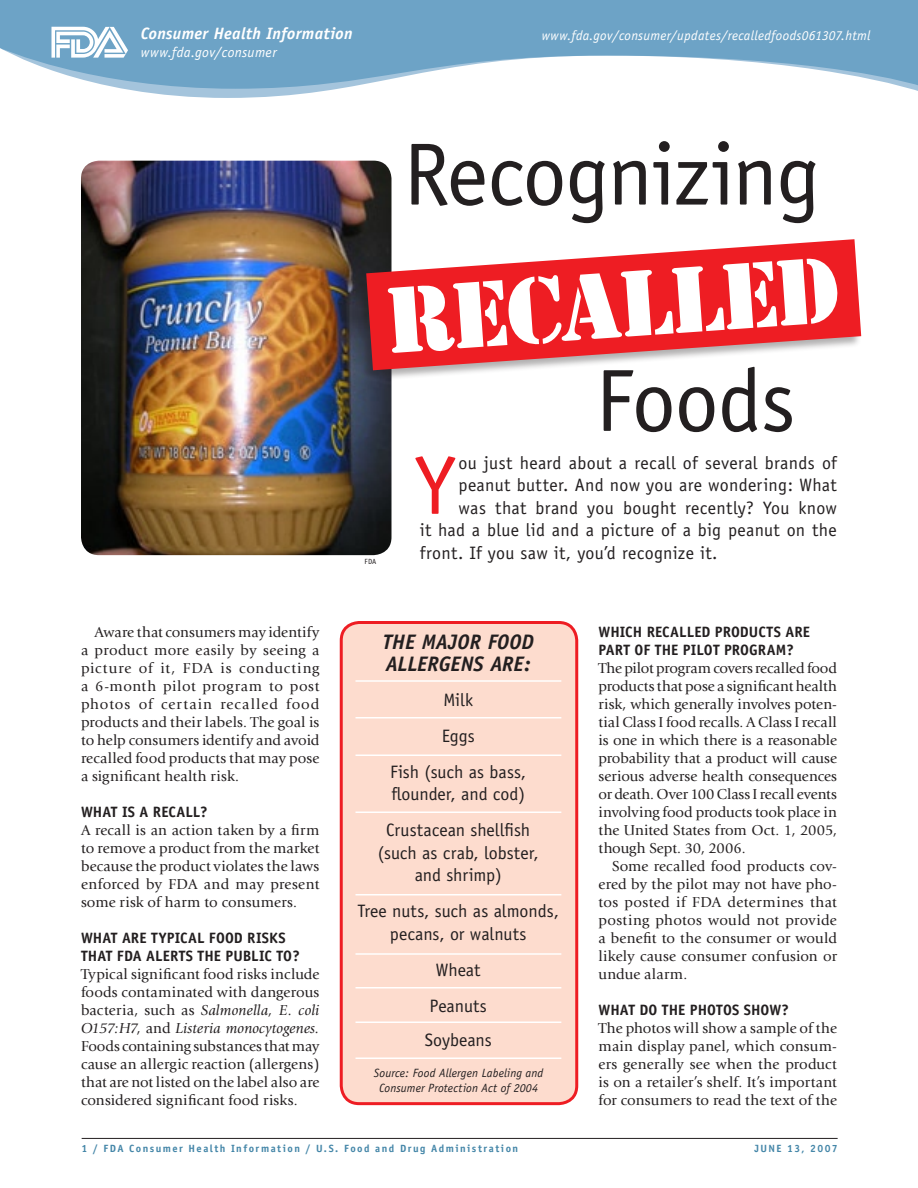
<style>
.page{position:relative;width:918px;height:1188px;background:#fff}
.page>*{position:absolute;margin:0;border:0;box-sizing:border-box;transform-origin:0 0}
.Main_Titles{font:88.5px "Officina Sans";letter-spacing:-.02em;color:#231f20}
.Main_Titles-2{font:87px "Stencil Std";color:#fff}
.Intro-graph{font:83.1px "Officina Sans";color:#ee1d23}
.Body_Text{font:italic 700 21px/22.5px "Officina Sans";color:#231f20}
.Intro-graph-2{font:18px "Officina Sans";letter-spacing:.015em;color:#231f20}
.Body_Text-2{font:18px/22.5px "Officina Sans";letter-spacing:-.005em;color:#231f20;text-align:center}
.t1{font:italic 700 16.5px "Officina Sans";letter-spacing:.015em;color:#fff}
.Body_Text-3{font:15px/18px "Giovanni";letter-spacing:.01em;color:#231f20;text-align:justify}
.Sub-Heads{font:700 15px/18px "Officina Sans";letter-spacing:.01em;color:#231f20}
.t2{font:italic 14.25px "Officina Sans";letter-spacing:.025em;color:#fff}
.t3{font:italic 13.5px "Officina Sans";letter-spacing:.025em;color:#fff}
.Photo_Credits{font:italic 12px/15px "Officina Sans";letter-spacing:.01em;color:#231f20;text-align:center}
.t4{font:700 10.5px "Officina Sans";letter-spacing:.14em;color:#4486a8}
.Photo_Credits-2{font:7.5px "Officina Sans";color:#231f20}
.s1{font-style:italic}
</style>
<div class="page">
<svg style="left:125px;top:89px;width:793px;height:9px"></svg>
<svg style="left:0;top:0;width:918px;height:89px;fill:#6da3c6"></svg>
<svg style="left:51px;top:27px;width:76px;height:31px"></svg>
<hr style="left:82px;top:1138px;width:756px;height:1px;background:#231f20">
<img style="left:81px;top:161px;width:311px;height:394px">
<div style="left:355px;top:238px;width:507px;height:144px;background:#231f20;opacity:.35"></div>
<svg style="left:366px;top:239px;width:495px;height:131px;fill:#ee1d23"></svg>
<div style="left:341px;top:622px;width:236px;height:482px;background:#fddcce;border-radius:18px"></div>
<div style="left:340px;top:621px;width:238px;height:484px;border:3px solid #ee1d23;border-radius:18px"></div>
<hr style="left:356px;top:680px;width:205px;height:2px;background:#fff">
<hr style="left:356px;top:717px;width:205px;height:1px;background:#fff">
<hr style="left:356px;top:754px;width:205px;height:2px;background:#fff">
<hr style="left:356px;top:812px;width:205px;height:1px;background:#fff">
<hr style="left:356px;top:894px;width:205px;height:2px;background:#fff">
<hr style="left:356px;top:953px;width:205px;height:2px;background:#fff">
<hr style="left:356px;top:987px;width:205px;height:1px;background:#fff">
<hr style="left:356px;top:1022px;width:205px;height:1px;background:#fff">
<hr style="left:356px;top:1058px;width:205px;height:1px;background:#fff">
<p class="t1" style="left:141px;top:23px;width:213px">Consumer Health Information</p>
<p class="t3" style="left:542px;top:28px;width:330px">www.fda.gov/consumer/updates/recalledfoods061307.html</p>
<p class="t2" style="left:141px;top:44px;width:137px">www.fda.gov/consumer</p>
<p class="Main_Titles" style="left:404px;top:123px;width:418px">Recognizing</p>
<p class="Main_Titles-2" style="left:382px;top:265px;width:457px;rotate:-4deg">Recalled</p>
<p class="Body_Text-3" style="left:81px;top:623px;width:240px;text-indent:14px">Aware that consumers may identify a product more easily by seeing a picture of it, FDA is conducting a 6-month pilot program to post photos of certain recalled food products and their labels. The goal is to help consumers identify and avoid recalled food products that may pose a significant health risk.</p>
<p class="Sub-Heads" style="left:81px;top:803px;width:128px">WHAT IS A RECALL?</p>
<p class="Body_Text-3" style="left:81px;top:821px;width:240px">A recall is an action taken by a firm to remove a product from the market because the product violates the laws enforced by FDA and may present some risk of harm to consumers.</p>
<p class="Sub-Heads" style="left:81px;top:929px;width:220px">WHAT ARE TYPICAL FOOD RISKS<br>THAT FDA ALERTS THE PUBLIC TO?</p>
<p class="Body_Text-3" style="left:81px;top:965px;width:240px">Typical significant food risks include foods contaminated with dangerous bacteria, such as <span class="s1">Salmonella, E. coli O157:H7</span>, and <span class="s1">Listeria monocytogenes.<br></span>Foods containing substances that may cause an allergic reaction (allergens) that are not listed on the label also are considered significant food risks.</p>
<p class="Photo_Credits-2" style="left:365px;top:557px;width:13px">FDA</p>
<p class="Main_Titles" style="left:595px;top:349px;width:202px">Foods</p>
<p class="Intro-graph" style="left:415px;top:437px;width:41px">Y</p>
<p class="Intro-graph-2" style="left:458px;top:452px;width:380px">ou just heard about a recall of several brands of</p>
<p class="Intro-graph-2" style="left:458px;top:475px;width:380px">peanut butter. And now you are wondering: What</p>
<p class="Intro-graph-2" style="left:458px;top:497px;width:380px">was that brand you bought recently? You know</p>
<p class="Intro-graph-2" style="left:420px;top:520px;width:419px">it had a blue lid and a picture of a big peanut on the</p>
<p class="Intro-graph-2" style="left:420px;top:542px;width:299px">front. If you saw it, you’d recognize it.</p>
<p class="Body_Text" style="left:383px;top:630px;width:153px">The major food allergens Are:</p>
<p class="Body_Text-2" style="left:444px;top:688px;width:31px">Milk</p>
<p class="Body_Text-2" style="left:442px;top:724px;width:34px">Eggs</p>
<p class="Body_Text-2" style="left:390px;top:760px;width:137px;text-align:left">Fish (such as bass, flounder, and cod)</p>
<p class="Body_Text-2" style="left:378px;top:819px;width:162px">Crustacean shellfish (such as crab, lobster, and shrimp)</p>
<p class="Body_Text-2" style="left:358px;top:900px;width:203px">Tree nuts, such as almonds, pecans, or walnuts</p>
<p class="Body_Text-2" style="left:436px;top:958px;width:46px">Wheat</p>
<p class="Body_Text-2" style="left:430px;top:994px;width:59px">Peanuts</p>
<p class="Body_Text-2" style="left:425px;top:1029px;width:69px">Soybeans</p>
<p class="Photo_Credits" style="left:374px;top:1065px;width:171px">Source: Food Allergen Labeling and<br>Consumer Protection Act of 2004</p>
<p class="Sub-Heads" style="left:598px;top:623px;width:211px;text-indent:48px">RECALLED PRODUCTS ARE<br>PART OF THE PILOT PROGRAM?</p>
<p class="Body_Text-3" style="left:598px;top:659px;width:240px">The pilot program covers recalled food products that pose a significant health risk, which generally involves poten&shy;tial Class I food recalls. A Class I recall is one in which there is a reasonable probability that a product will cause serious adverse health consequences or death. Over 100 Class I recall events involving food products took place in the United States from Oct. 1, 2005, though Sept. 30, 2006.</p>
<p class="Body_Text-3" style="left:598px;top:857px;width:240px;text-indent:14px">Some recalled food products cov&shy;ered by the pilot may not have pho&shy;tos posted if FDA determines that posting photos would not provide a benefit to the consumer or would likely cause consumer confusion or undue alarm.</p>
<p class="Sub-Heads" style="left:598px;top:1001px;width:192px">WHAT DO THE PHOTOS SH OW?</p>
<p class="Body_Text-3" style="left:598px;top:1019px;width:240px">The photos will show a sample of the main display panel, which consum&shy;ers generally see when the product is on a retailer’s shelf. It’s important for consumers to read the text of the</p>
<p class="Sub-Heads" style="left:598px;top:623px;width:21px">WHICH</p>
<p class="t4" style="left:82px;top:1142px;width:438px">1 / FDA CONSUMER HEALTH INFORMATION / U.S. FOOD AND DRUG ADMINISTRATION</p>
<p class="t4" style="left:755px;top:1142px;width:85px">JUNE 13, 2007</p>
</div>
